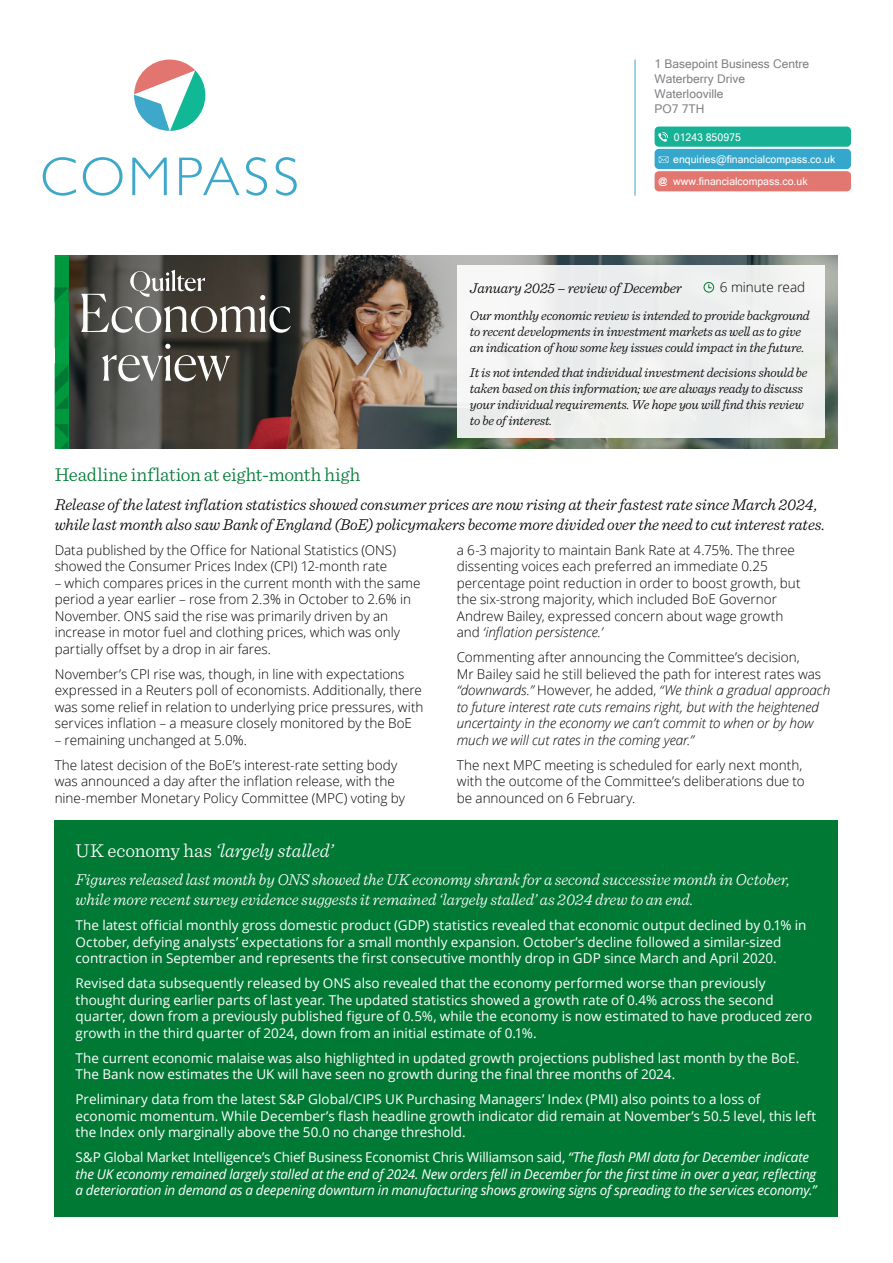
<style>
.page{position:relative;width:893px;height:1263px;background:#fff}
.page>*{position:absolute;margin:0;border:0;box-sizing:border-box;transform-origin:0 0}
.t1{font:300 19.5px "Sentinel";letter-spacing:-.005em;color:#007935}
.t2{font:italic 300 19.5px "Sentinel";letter-spacing:-.005em;color:#fff}
.t3{font:italic 300 16.5px/19.8px "Sentinel";letter-spacing:-.01em;color:#000}
.t4{font:italic 300 16.5px/19.8px "Sentinel";letter-spacing:-.01em;color:#fff}
.t5{font:italic 300 15px "Sentinel";letter-spacing:-.01em;color:#000}
.t6{font:300 13.5px/16.5px "Open Sans";color:#000}
.t7{font:13.5px/16.5px "Open Sans";color:#fff}
.t8{font:italic 300 13.5px/16.2px "Sentinel";letter-spacing:-.01em;color:#000}
.t9{font:italic 13.5px/16.5px "Open Sans";letter-spacing:-.015em;color:#fff}
.t10{font:italic 300 13.5px/16.5px "Open Sans";letter-spacing:-.005em;color:#000}
.t11{font:12px/14.7px "Microsoft Sans Serif";color:#7e8083}
.t12{font:10.5px "Microsoft Sans Serif";color:#fff}
.s1{font-family:"Arial";font-weight:700;font-size:9px}
.s2{font-style:italic}
.s3{font-style:normal}
</style>
<div class="page">
<img style="left:68px;top:255px;width:770px;height:194px">
<div style="left:54px;top:820px;width:784px;height:396px;background:#007935"></div>
<svg style="left:81px;top:270px;width:210px;height:63px"></svg>
<div style="left:457px;top:266px;width:367px;height:172px;background:#eef0ef"></div>
<div style="left:55px;top:255px;width:13px;height:48px;background:#009f46"></div>
<div style="left:55px;top:257px;width:13px;height:30px;background:#00983c"></div>
<div style="left:55px;top:303px;width:13px;height:106px;background:#00983c"></div>
<svg style="left:55px;top:287px;width:13px;height:15px"></svg>
<svg style="left:55px;top:365px;width:13px;height:84px"></svg>
<svg style="left:704px;top:282px;width:10px;height:10px"></svg>
<svg style="left:102px;top:344px;width:128px;height:37px"></svg>
<div style="left:655px;top:171px;width:196px;height:20px;background:#e27670;border-radius:4px"></div>
<div style="left:655px;top:149px;width:196px;height:20px;background:#36a7cc;border-radius:4px"></div>
<div style="left:655px;top:127px;width:196px;height:20px;background:#17b296;border-radius:4px"></div>
<hr style="left:635px;top:60px;width:1px;height:136px;background:#36a7cc">
<svg style="left:658px;top:132px;width:10px;height:10px"></svg>
<svg style="left:659px;top:156px;width:9px;height:7px"></svg>
<svg style="left:43px;top:157px;width:33px;height:39px"></svg>
<svg style="left:83px;top:157px;width:40px;height:39px"></svg>
<svg style="left:132px;top:158px;width:35px;height:37px"></svg>
<svg style="left:179px;top:157px;width:60px;height:38px"></svg>
<svg style="left:246px;top:157px;width:21px;height:39px"></svg>
<svg style="left:276px;top:157px;width:21px;height:39px"></svg>
<svg style="left:134px;top:60px;width:71px;height:71px"></svg>
<p class="t11" style="left:655px;top:56px;width:156px">1 Basepoint Business Centre<br>Waterberry Drive<br>Waterlooville<br>PO7 7TH</p>
<p class="t12" style="left:674px;top:131px;width:69px">01243 850975</p>
<p class="t12" style="left:673px;top:153px;width:164px">enquiries@financialcompass.co.uk</p>
<p class="t12" style="left:659px;top:175px;width:150px"><span class="s1">@</span> www.financialcompass.co.uk</p>
<p class="t5" style="left:470px;top:276px;width:214px">January 2025 – review of December</p>
<p class="t6" style="left:720px;top:279px;width:87px">6 minute read</p>
<p class="t8" style="left:470px;top:306px;width:341px">Our monthly economic review is intended to provide background to recent developments in investment markets as well as to give an indication of how some key issues could impact in the future.</p>
<p class="t8" style="left:470px;top:363px;width:339px">It is not intended that individual investment decisions should be taken based on this information; we are always ready to discuss your individual requirements. We hope you will find this review to be of interest.</p>
<h1 class="t1" style="left:55px;top:460px;width:307px">Headline inflation at eight-month high</h1>
<p class="t3" style="left:55px;top:493px;width:772px">Release of the latest inflation statistics showed consumer prices are now rising at their fastest rate since March 2024, while last month also saw Bank of England (BoE) policymakers become more divided over the need to cut interest rates.</p>
<p class="t6" style="left:55px;top:541px;width:343px">Data published by the Office for National Statistics (ONS) showed the Consumer Prices Index (CPI) 12-month rate</p>
<p class="t6" style="left:55px;top:574px;width:367px">– which compares prices in the current month with the same period a year earlier – rose from 2.3% in October to 2.6% in November. ONS said the rise was primarily driven by an increase in motor fuel and clothing prices, which was only partially offset by a drop in air fares.</p>
<p class="t6" style="left:55px;top:665px;width:370px">November’s CPI rise was, though, in line with expectations expressed in a Reuters poll of economists. Additionally, there was some relief in relation to underlying price pressures, with services inflation – a measure closely monitored by the BoE</p>
<p class="t6" style="left:55px;top:727px;width:344px;line-height:25px">– remaining unchanged at 5.0%.<br>The latest decision of the BoE’s interest-rate setting body</p>
<p class="t6" style="left:55px;top:773px;width:352px">was announced a day after the inflation release, with the nine-member Monetary Policy Committee (MPC) voting by</p>
<p class="t6" style="left:457px;top:541px;width:345px">a 6-3 majority to maintain Bank Rate at 4.75%. The three dissenting voices each preferred an immediate 0.25 percentage point reduction in order to boost growth, but the six-strong majority, which included BoE Governor Andrew Bailey, expressed concern about wage growth and <span class="s2">‘inflation persistence.’</span></p>
<p class="t10" style="left:457px;top:648px;width:375px"><span class="s3">Commenting after announcing the Committee’s decision,<br>Mr Bailey said he still believed the path for interest rates was </span>“downwards.” <span class="s3">However, he added,</span> “We think a gradual approach to future interest rate cuts remains right, but with the heightened uncertainty in the economy we can’t commit to when or by how much we will cut rates in the coming year.”</p>
<p class="t6" style="left:457px;top:756px;width:350px">The next MPC meeting is scheduled for early next month, with the outcome of the Committee’s deliberations due to be announced on 6 February.</p>
<h1 class="t2" style="left:76px;top:836px;width:259px"><span class="s3">UK economy has</span> ‘largely stalled’</h1>
<p class="t4" style="left:76px;top:869px;width:716px">Figures released last month by ONS showed the UK economy shrank for a second successive month in October, while more recent survey evidence suggests it remained ‘largely stalled’ as 2024 drew to an end.</p>
<p class="t7" style="left:76px;top:917px;width:732px">The latest official monthly gross domestic product (GDP) statistics revealed that economic output declined by 0.1% in<br>October, defying analysts’ expectations for a small monthly expansion. October’s decline followed a similar-sized contraction in September and represents the first consecutive monthly drop in GDP since March and April 2020.</p>
<p class="t7" style="left:76px;top:975px;width:738px">Revised data subsequently released by ONS also revealed that the economy performed worse than previously thought during earlier parts of last year. The updated statistics showed a growth rate of 0.4% across the second quarter, down from a previously published figure of 0.5%, while the economy is now estimated to have produced zero growth in the third quarter of 2024, down from an initial estimate of 0.1%.</p>
<p class="t7" style="left:76px;top:1049px;width:725px">The current economic malaise was also highlighted in updated growth projections published last month by the BoE.<br>The Bank now estimates the UK will have seen no growth during the final three months of 2024.</p>
<p class="t7" style="left:76px;top:1091px;width:742px">Preliminary data from the latest S&amp;P Global/CIPS UK Purchasing Managers’ Index (PMI) also points to a loss of economic momentum. While December’s flash headline growth indicator did remain at November’s 50.5 level, this left the Index only marginally above the 50.0 no change threshold.</p>
<p class="t9" style="left:76px;top:1149px;width:742px"><span class="s3">S&amp;P Global Market Intelligence’s Chief Business Economist Chris Williamson said,</span> “The flash PMI data for December indicate the UK economy remained largely stalled at the end of 2024. New orders fell in December for the first time in over a year, reflecting a deterioration in demand as a deepening downturn in manufacturing shows growing signs of spreading to the services economy.”</p>
</div>
